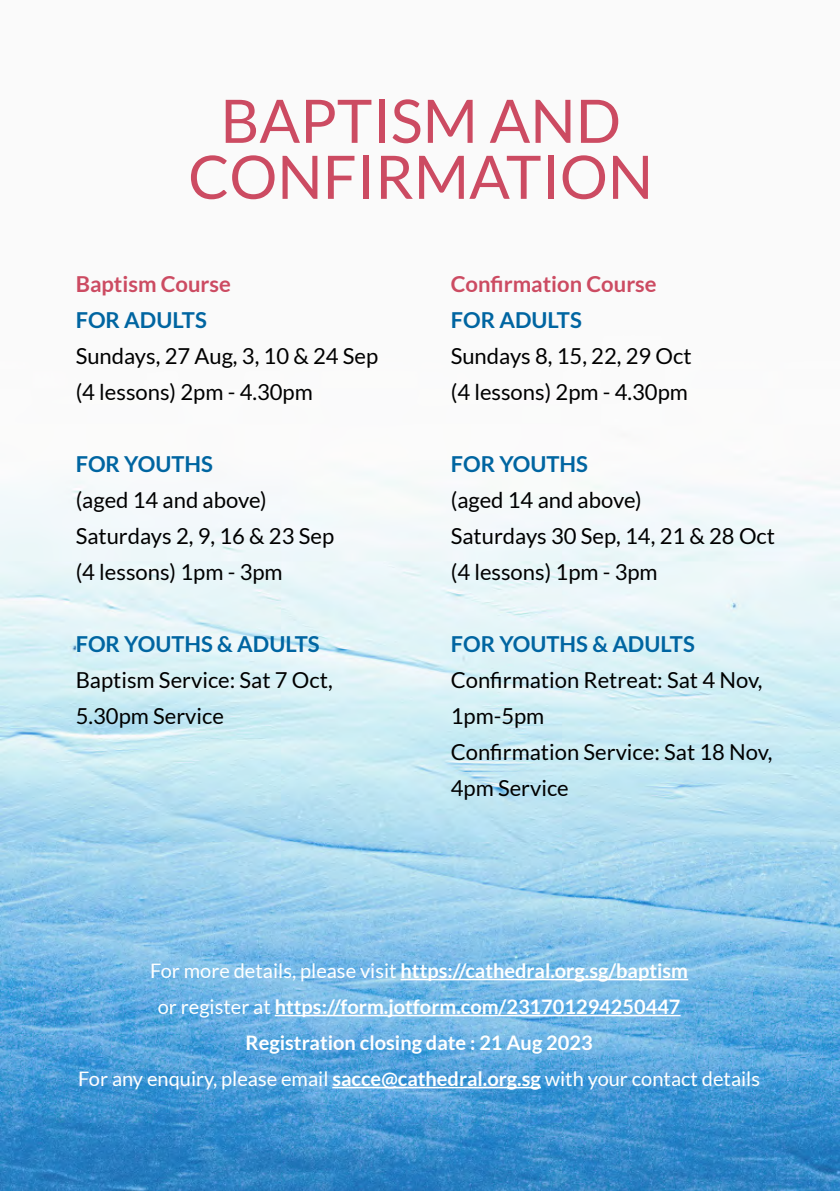
<style>
.page{position:relative;width:840px;height:1191px;background:#fff}
.page>*{position:absolute;margin:0;border:0;box-sizing:border-box;transform-origin:0 0}
.t1{font:60px/56px "Lato";color:#cc4b62;text-align:center}
.t2{font:22px/36px "Lato";color:#000}
.t3{font:700 22px "Lato";color:#0065a1}
.t4{font:700 22px "Lato";color:#cc4b62}
.t5{font:700 20px/36px "Lato";color:#fff;text-align:center}
.s1{font-weight:400}
</style>
<div class="page">
<img style="left:0;top:471px;width:839px;height:720px">
<hr style="left:400px;top:978px;width:287px;height:2px;background:#fff">
<hr style="left:274px;top:1014px;width:406px;height:2px;background:#fff">
<hr style="left:332px;top:1086px;width:208px;height:2px;background:#fff">
<h1 class="t1" style="left:188px;top:93px;width:466px">BAPTISM AND<br>CONFIRMATION</h1>
<p class="t4" style="left:76px;top:271px;width:157px">Baptism Course</p>
<p class="t3" style="left:76px;top:307px;width:132px">FOR ADULTS</p>
<p class="t2" style="left:76px;top:338px;width:304px">Sundays, 27 Aug, 3, 10 &amp; 24 Sep (4 lessons) 2pm - 4.30pm</p>
<p class="t3" style="left:76px;top:451px;width:139px">FOR YOUTHS</p>
<p class="t2" style="left:76px;top:482px;width:260px">(aged 14 and above)<br>Saturdays 2, 9, 16 &amp; 23 Sep (4 lessons) 1pm - 3pm</p>
<p class="t3" style="left:76px;top:631px;width:245px">FOR YOUTHS &amp; ADULTS</p>
<p class="t2" style="left:76px;top:662px;width:258px">Baptism Service: Sat 7 Oct,<br>5.30pm Service</p>
<p class="t4" style="left:450px;top:271px;width:207px">Confirmation Course</p>
<p class="t3" style="left:450px;top:307px;width:132px">FOR ADULTS</p>
<p class="t2" style="left:450px;top:338px;width:242px">Sundays 8, 15, 22, 29 Oct (4 lessons) 2pm - 4.30pm</p>
<p class="t3" style="left:450px;top:451px;width:139px">FOR YOUTHS</p>
<p class="t2" style="left:450px;top:482px;width:325px">(aged 14 and above)<br>Saturdays 30 Sep, 14, 21 &amp; 28 Oct (4 lessons) 1pm - 3pm</p>
<p class="t3" style="left:450px;top:631px;width:245px">FOR YOUTHS &amp; ADULTS</p>
<p class="t2" style="left:450px;top:662px;width:323px">Confirmation Retreat: Sat 4 Nov,<br>1pm-5pm<br>Confirmation Service: Sat 18 Nov,<br>4pm Service</p>
<p class="t5" style="left:78px;top:952px;width:683px"><span class="s1">For more details, please visit</span> https://cathedral.org.sg/baptism<br><span class="s1">or register at</span> https://form.jotform.com/231701294250447<br>Registration closing date : 21 Aug 2023<br><span class="s1">For any enquiry, please email</span> sacce@cathedral.org.sg <span class="s1">with your contact details</span></p>
</div>
